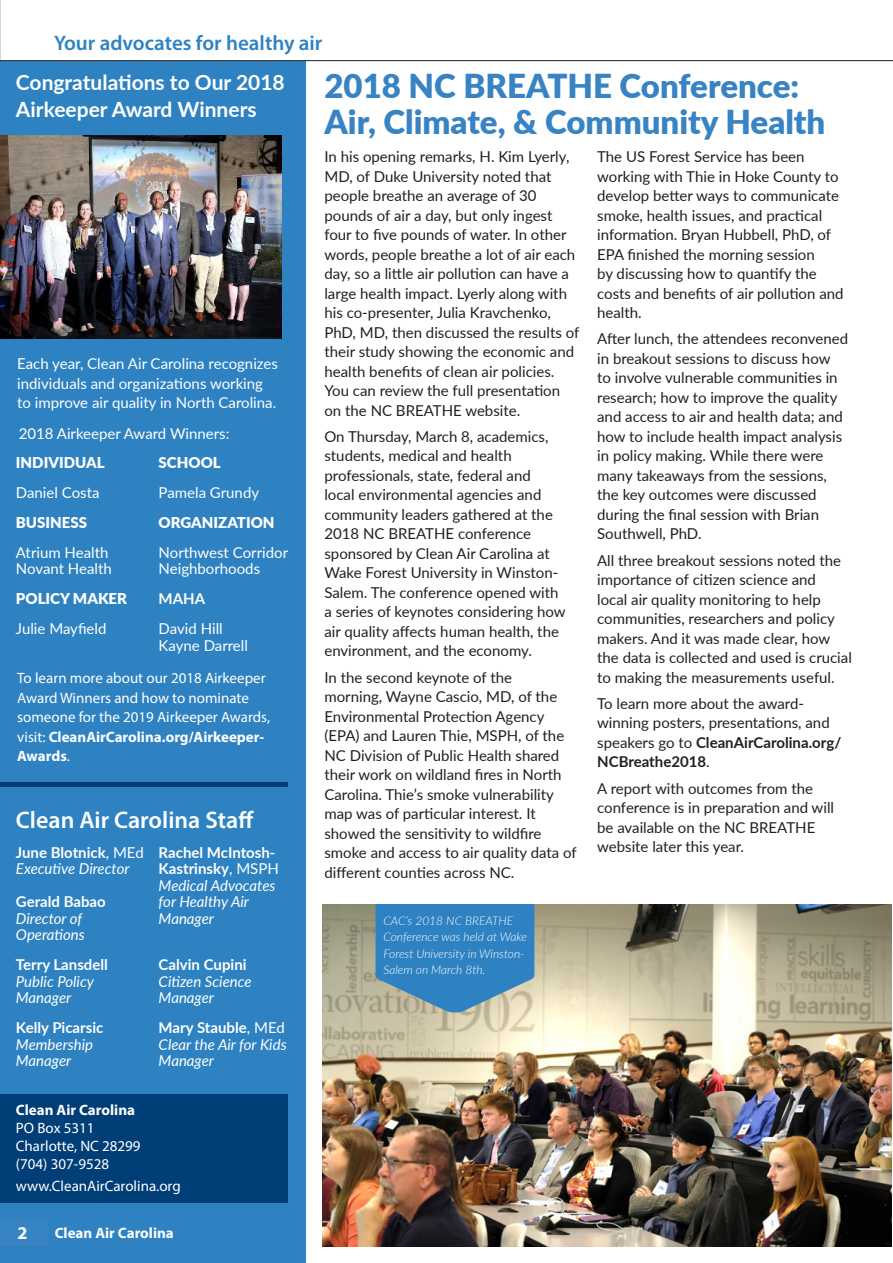
<style>
.page{position:relative;width:893px;height:1263px;background:#fff}
.page>*{position:absolute;margin:0;border:0;box-sizing:border-box;transform-origin:0 0}
.t1{font:900 33px/36px "Lato";color:#3783c3}
.t2{font:600 24px "Myriad Pro";color:#fff}
.t3{font:700 21px/27px "Lato";color:#fff}
.t4{font:600 21px "Myriad Pro";color:#2e82c2}
.t5{font:700 18px "Myriad Pro";color:#fff}
.t6{font:15px/19.5px "Lato";color:#231f20}
.t7{font:15px/16.5px "Lato";color:#fff}
.t8{font:italic 15px/16.5px "Lato";color:#fff}
.t9{font:15px/19.5px "Myriad Pro";color:#fff}
.t10{font:700 15px "Lato";color:#fff}
.t11{font:900 15px "Lato";color:#fff}
.t12{font:700 15px "Myriad Pro";color:#fff}
.t13{font:italic 300 12px/16.5px "Lato";color:#fff}
.s1{font-weight:700}
.s2{font-weight:700;font-style:normal}
.s3{font-style:normal}
</style>
<div class="page">
<div style="left:0;top:30px;width:305px;height:1233px;background:#2e82c2"></div>
<img style="left:323px;top:905px;width:568px;height:341px">
<svg style="left:0;top:0;width:893px;height:61px"></svg>
<div style="left:0;top:1219px;width:47px;height:26px;background:#3783c3"></div>
<svg style="left:376px;top:904px;width:158px;height:108px;background:#448bbd"></svg>
<img style="left:0;top:135px;width:282px;height:203px">
<div style="left:0;top:1095px;width:287px;height:108px;background:#003e77"></div>
<div style="left:0;top:782px;width:287px;height:5px;background:#003e77"></div>
<h3 class="t4" style="left:54px;top:35px;width:270px">Your advocates for healthy air</h3>
<h3 class="t3" style="left:16px;top:68px;width:270px">Congratulations to Our 2018<br>Airkeeper Award Winners</h3>
<p class="t7" style="left:17px;top:355px;width:262px;line-height:19.5px">Each year, Clean Air Carolina recognizes individuals and organizations working to improve air quality in North Carolina.</p>
<p class="t7" style="left:19px;top:425px;width:212px">2018 Airkeeper Award Winners:</p>
<p class="t11" style="left:159px;top:451px;width:64px">SCHOOL</p>
<p class="t7" style="left:159px;top:485px;width:102px">Pamela Grundy</p>
<p class="t11" style="left:159px;top:511px;width:117px">ORGANIZATION</p>
<p class="t7" style="left:159px;top:545px;width:131px">Northwest Corridor<br>Neighborhoods</p>
<p class="t10" style="left:159px;top:588px;width:48px">MAHA</p>
<p class="t7" style="left:159px;top:621px;width:91px">David Hill<br>Kayne Darrell</p>
<p class="t9" style="left:17px;top:670px;width:254px">To learn more about our 2018 Airkeeper<br>Award Winners and how to nominate someone for the 2019 Airkeeper Awards, visit: <span class="s1">CleanAirCarolina.org/Airkeeper-<br>Awards</span>.</p>
<p class="t11" style="left:16px;top:454px;width:90px">INDIVIDUAL</p>
<p class="t7" style="left:16px;top:485px;width:85px">Daniel Costa</p>
<p class="t11" style="left:16px;top:514px;width:73px">BUSINESS</p>
<p class="t7" style="left:16px;top:545px;width:97px">Atrium Health<br>Novant Health</p>
<p class="t11" style="left:16px;top:588px;width:113px">POLICY MAKER</p>
<p class="t7" style="left:16px;top:620px;width:92px">Julie Mayfield</p>
<h2 class="t2" style="left:16px;top:811px;width:239px">Clean Air Carolina Staff</h2>
<p class="t8" style="left:16px;top:843px;width:129px"><span class="s2">June Blotnick</span><span class="s3">, MEd<br></span>Executive Director</p>
<p class="t10" style="left:16px;top:891px;width:91px">Gerald Babao</p>
<p class="t8" style="left:16px;top:909px;width:70px">Director of<br>Operations</p>
<p class="t10" style="left:16px;top:954px;width:93px">Terry Lansdell</p>
<p class="t8" style="left:16px;top:972px;width:79px">Public Policy<br>Manager</p>
<p class="t10" style="left:16px;top:1017px;width:89px">Kelly Picarsic</p>
<p class="t8" style="left:16px;top:1035px;width:79px">Membership<br>Manager</p>
<p class="t8" style="left:159px;top:843px;width:122px"><span class="s2">Rachel McIntosh-<br>Kastrinsky</span><span class="s3">, MSPH<br></span>Medical Advocates for Healthy Air<br>Manager</p>
<p class="t10" style="left:159px;top:954px;width:89px">Calvin Cupini</p>
<p class="t8" style="left:159px;top:972px;width:95px">Citizen Science<br>Manager</p>
<p class="t8" style="left:159px;top:1019px;width:129px"><span class="s2">Mary Stauble</span><span class="s3">, MEd<br></span>Clear the Air for Kids<br>Manager</p>
<p class="t12" style="left:16px;top:1104px;width:121px">Clean Air Carolina</p>
<p class="t9" style="left:16px;top:1120px;width:126px;line-height:18px">PO Box 5311<br>Charlotte, NC 28299 (704) 307-9528</p>
<p class="t9" style="left:16px;top:1177px;width:166px">www.CleanAirCarolina.org</p>
<p class="t5" style="left:18px;top:1225px;width:11px">2</p>
<p class="t12" style="left:55px;top:1227px;width:121px">Clean Air Carolina</p>
<h1 class="t1" style="left:324px;top:69px;width:502px">2018 NC BREATHE Conference:<br>Air, Climate, &amp; Community Health</h1>
<p class="t6" style="left:324px;top:148px;width:256px">In his opening remarks, H. Kim Lyerly, MD, of Duke University noted that people breathe an average of 30 pounds of air a day, but only ingest four to five pounds of water. In other words, people breathe a lot of air each day, so a little air pollution can have a large health impact. Lyerly along with his co-presenter, Julia Kravchenko, PhD, MD, then discussed the results of their study showing the economic and health benefits of clean air policies.<br>You can review the full presentation on the NC BREATHE website.</p>
<p class="t6" style="left:324px;top:426px;width:243px">On Thursday, March 8, academics, students, medical and health professionals, state, federal and<br>local environmental agencies and community leaders gathered at the 2018 NC BREATHE conference sponsored by Clean Air Carolina at Wake Forest University in Winston-Salem. The conference opened with a series of keynotes considering how air quality affects human health, the environment, and the economy.</p>
<p class="t6" style="left:324px;top:667px;width:254px">In the second keynote of the<br>morning, Wayne Cascio, MD, of the Environmental Protection Agency (EPA) and Lauren Thie, MSPH, of the NC Division of Public Health shared their work on wildland fires in North Carolina. Thie’s smoke vulnerability map was of particular interest. It showed the sensitivity to wildfire smoke and access to air quality data of different counties across NC.</p>
<p class="t13" style="left:383px;top:913px;width:145px">CAC’s 2018 NC BREATHE<br>Conference was held at Wake<br>Forest University in Winston-<br>Salem on March 8th.</p>
<p class="t6" style="left:597px;top:146px;width:248px">The US Forest Service has been working with Thie in Hoke County to develop better ways to communicate smoke, health issues, and practical information. Bryan Hubbell, PhD, of<br>EPA finished the morning session<br>by discussing how to quantify the costs and benefits of air pollution and health.</p>
<p class="t6" style="left:597px;top:328px;width:252px">After lunch, the attendees reconvened in breakout sessions to discuss how<br>to involve vulnerable communities in research; how to improve the quality and access to air and health data; and how to include health impact analysis in policy making. While there were many takeaways from the sessions, the key outcomes were discussed during the final session with Brian Southwell, PhD.</p>
<p class="t6" style="left:597px;top:551px;width:256px">All three breakout sessions noted the importance of citizen science and<br>local air quality monitoring to help communities, researchers and policy makers. And it was made clear, how the data is collected and used is crucial to making the measurements useful.</p>
<p class="t6" style="left:597px;top:693px;width:246px">To learn more about the award&shy;winning posters, presentations, and speakers go to <span class="s1">CleanAirCarolina.org/<br>NCBreathe2018</span>.</p>
<p class="t6" style="left:597px;top:778px;width:238px">A report with outcomes from the conference is in preparation and will be available on the NC BREATHE website later this year.</p>
</div>
